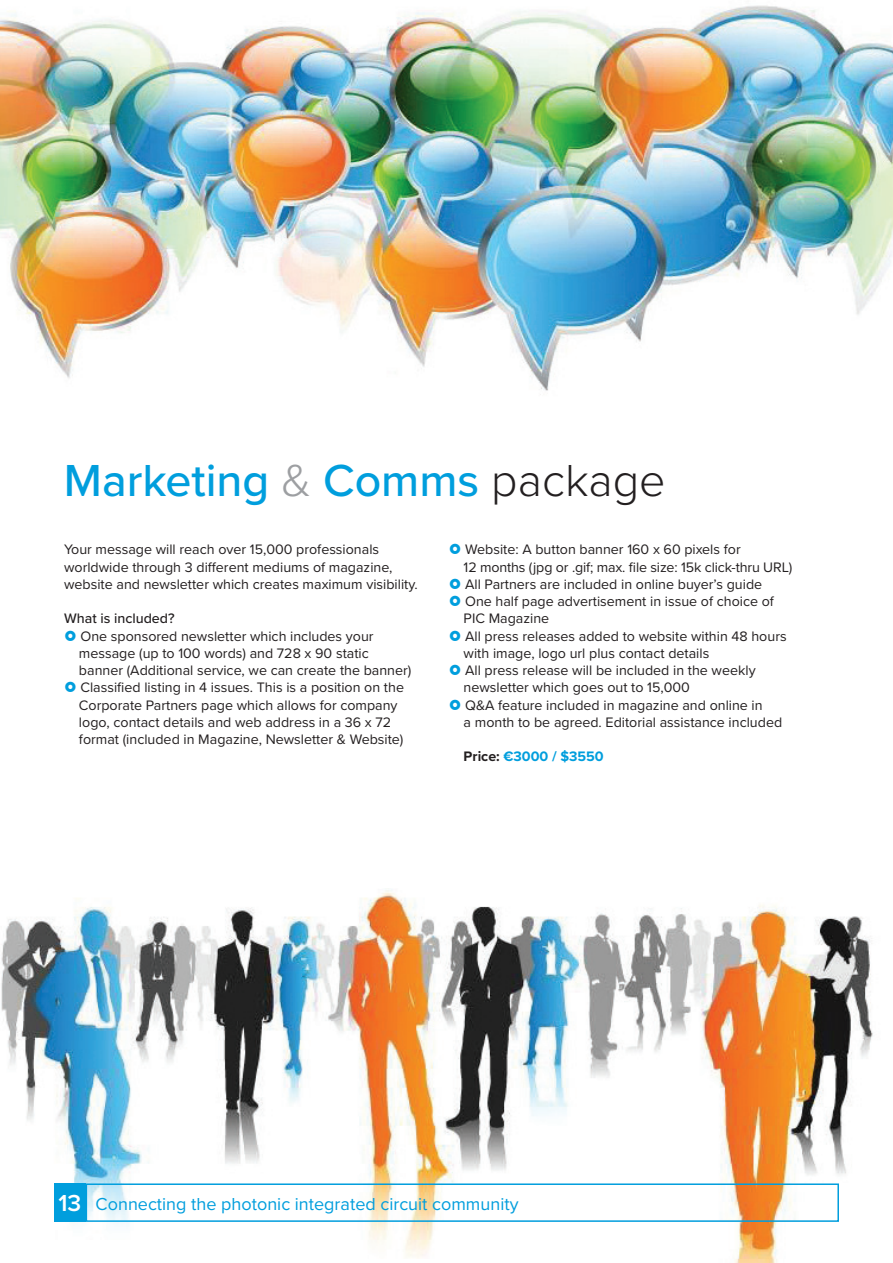
<style>
.page{position:relative;width:893px;height:1263px;background:#fff}
.page>*{position:absolute;margin:0;border:0;box-sizing:border-box;transform-origin:0 0}
.t1{font:500 46.5px "Proxima Nova";color:#009edd}
.t2{font:18px "Proxima Nova";color:#009edd}
.t3{font:14.25px/17.2px "Proxima Nova";color:#231f20}
.t4{font:700 14.25px "Proxima Nova";color:#009edd}
.t5{font:500 14.25px "Proxima Nova";color:#231f20}
.s1{font-weight:300;color:#9d9fa2}
.s2{font-weight:300;color:#231f20}
.s3{color:#231f20}
.s4{font-weight:600;font-size:24px;color:#fff}
</style>
<div class="page">
<img style="left:1px;top:890px;width:872px;height:373px">
<div style="left:54px;top:1183px;width:32px;height:39px;background:#009edd"></div>
<div style="left:86px;top:1183px;width:753px;height:39px;border:2px solid #009edd"></div>
<img style="left:0;top:5px;width:893px;height:386px">
<h1 class="t1" style="left:64px;top:446px;width:603px">Marketing <span class="s1">&amp;</span> Comms <span class="s2">package</span></h1>
<p class="t3" style="left:64px;top:540px;width:355px">Your message will reach over 15,000 professionals worldwide through 3 different mediums of magazine, website and newsletter which creates maximum visibility.</p>
<p class="t5" style="left:64px;top:608px;width:112px">What is included?</p>
<p class="t3" style="left:79px;top:627px;width:334px">One sponsored newsletter which includes your message (up to 100 words) and 728 x 90 static banner (Additional service, we can create the banner)<br>Classified listing in 4 issues. This is a position on the Corporate Partners page which allows for company logo, contact details and web address in a 36 x 72 format (included in Magazine, Newsletter &amp; Website)</p>
<p class="t3" style="left:464px;top:540px;width:330px">Website: A button banner 160 x 60 pixels for<br>12 months (jpg or .gif; max. file size: 15k click-thru URL)<br>All Partners are included in online buyer’s guide<br>One half page advertisement in issue of choice of PIC Magazine<br>All press releases added to website within 48 hours with image, logo url plus contact details<br>All press release will be included in the weekly newsletter which goes out to 15,000<br>Q&amp;A feature included in magazine and online in<br>a month to be agreed. Editorial assistance included</p>
<p class="t4" style="left:464px;top:746px;width:142px"><span class="s3">Price:</span> €3000 / $3550</p>
<p class="t2" style="left:58px;top:1190px;width:462px"><span class="s4">13</span> Connecting the photonic integrated circuit community</p>
</div>
